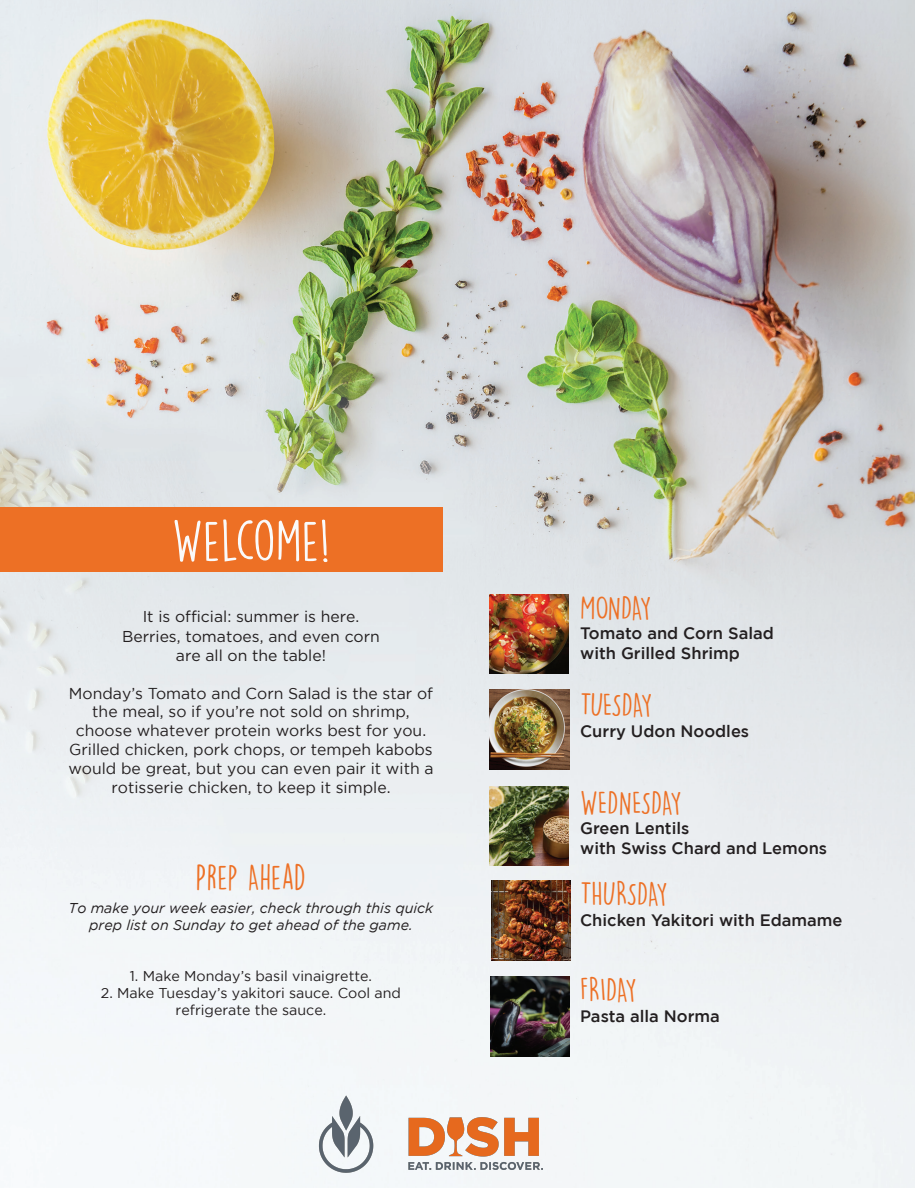
<style>
.page{position:relative;width:918px;height:1188px;background:#fff}
.page>*{position:absolute;margin:0;border:0;box-sizing:border-box;transform-origin:0 0}
.t1{font:52.5px "DK Lemon Yellow Sun";color:#fafafa}
.t2{font:31.5px "DK Lemon Yellow Sun";color:#ed7025}
.t3{font:30px "DK Lemon Yellow Sun";letter-spacing:-.02em;color:#ed7025}
.t4{font:30px "DK Lemon Yellow Sun";color:#ed7025}
.t5{font:30px "DK Lemon Yellow Sun";letter-spacing:-.04em;color:#ed7025}
.t6{font:500 16.5px/19.5px "Gotham";color:#231f20}
.t7{font:15.75px/18.9px "Gotham";color:#231f20;text-align:center}
.t8{font:14.25px/17.1px "Gotham";color:#231f20;text-align:center}
.t9{font:italic 14.25px/17.1px "Gotham";color:#231f20;text-align:center}
</style>
<div class="page">
<img style="left:0;top:0;width:915px;height:1188px">
<img style="left:490px;top:595px;width:78px;height:79px">
<img style="left:492px;top:880px;width:78px;height:80px">
<img style="left:489px;top:787px;width:80px;height:79px">
<img style="left:490px;top:690px;width:79px;height:79px">
<img style="left:490px;top:977px;width:80px;height:79px">
<div style="left:0;top:508px;width:443px;height:64px;background:#ed7025"></div>
<img style="left:316px;top:1091px;width:232px;height:86px">
<h1 class="t1" style="left:172px;top:509px;width:160px">WELCOME!</h1>
<p class="t7" style="left:122px;top:607px;width:259px">It is official: summer is here.<br>Berries, tomatoes, and even corn are all on the table!</p>
<p class="t7" style="left:68px;top:683px;width:367px">Monday’s Tomato and Corn Salad is the star of the meal, so if you’re not sold on shrimp, choose whatever protein works best for you.<br>Grilled chicken, pork chops, or tempeh kabobs would be great, but you can even pair it with a rotisserie chicken, to keep it simple.</p>
<h2 class="t2" style="left:196px;top:858px;width:112px">PREP AHEAD</h2>
<p class="t9" style="left:69px;top:899px;width:366px">To make your week easier, check through this quick prep list on Sunday to get ahead of the game.</p>
<p class="t8" style="left:130px;top:967px;width:244px">1. Make Monday’s basil vinaigrette.</p>
<p class="t8" style="left:101px;top:984px;width:302px">2. Make Tuesday’s yakitori sauce. Cool and refrigerate the sauce.</p>
<h3 class="t3" style="left:580px;top:589px;width:73px">MONDAY</h3>
<p class="t6" style="left:580px;top:623px;width:195px">Tomato and Corn Salad with Grilled Shrimp</p>
<h3 class="t5" style="left:580px;top:687px;width:74px">TUESDAY</h3>
<p class="t6" style="left:580px;top:721px;width:171px">Curry Udon Noodles</p>
<h3 class="t4" style="left:580px;top:784px;width:103px">WEDNESDAY</h3>
<p class="t6" style="left:580px;top:818px;width:249px">Green Lentils<br>with Swiss Chard and Lemons</p>
<h3 class="t3" style="left:580px;top:876px;width:89px">THURSDAY</h3>
<p class="t6" style="left:580px;top:910px;width:264px">Chicken Yakitori with Edamame</p>
<h3 class="t3" style="left:580px;top:972px;width:58px">FRIDAY</h3>
<p class="t6" style="left:580px;top:1006px;width:141px">Pasta alla Norma</p>
</div>
